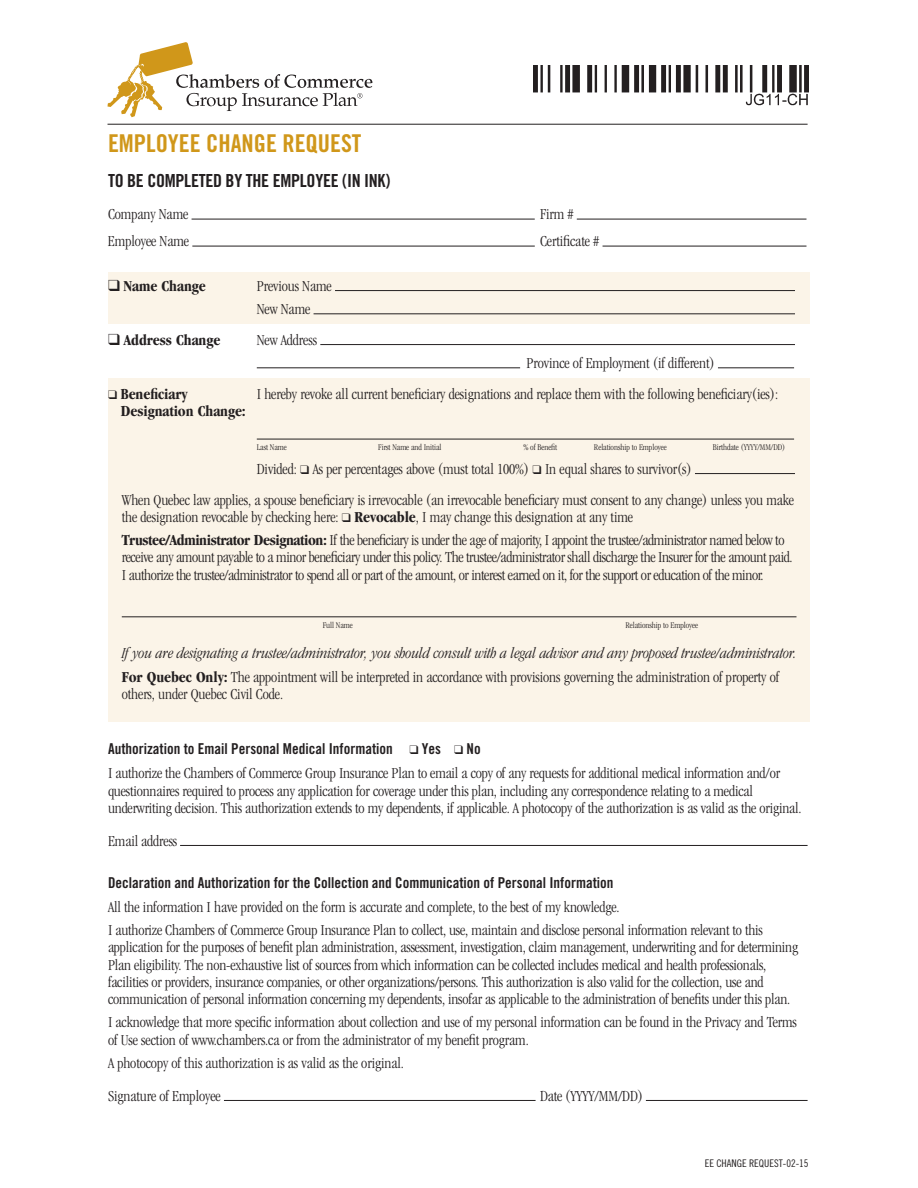
<style>
.page{position:relative;width:918px;height:1188px;background:#fff}
.page>*{position:absolute;margin:0;border:0;box-sizing:border-box;transform-origin:0 0}
.t1{font:24.6px "Trade Gothic Bold Cond Twenty";color:#d0971a}
.Trade_Heads{font:18px "Trade Gothic Bold Cond Twenty";letter-spacing:-.015em;color:#231f20}
.Body_copy{font:300 condensed 15.75px/17.2px "Garamond";letter-spacing:-.01em;color:#231f20}
.Body_copy-2{font:italic 300 condensed 15.75px "Garamond";letter-spacing:-.005em;color:#231f20}
.Body_copy-3{font:700 condensed 15.75px "Garamond";letter-spacing:-.005em;color:#231f20}
.t2{font:15px "Trade Gothic Bold Cond Twenty";color:#231f20}
.t3{font:10.5px "Trade Gothic Cond Eighteen";color:#231f20}
.Body_copy-4{font:300 condensed 9px "Garamond";letter-spacing:-.005em;color:#231f20}
.s1{font-weight:700}
</style>
<div class="page">
<div style="left:108px;top:378px;width:702px;height:343px;background:#fbf4e8"></div>
<div style="left:108px;top:272px;width:702px;height:52px;background:#fbf4e8"></div>
<hr style="left:108px;top:124px;width:700px;height:1px;background:#231f20">
<svg style="left:108px;top:42px;width:264px;height:75px"></svg>
<hr style="left:335px;top:290px;width:460px;height:1px;background:#231f20">
<hr style="left:314px;top:313px;width:481px;height:1px;background:#231f20">
<hr style="left:320px;top:344px;width:475px;height:1px;background:#231f20">
<hr style="left:257px;top:367px;width:263px;height:1px;background:#231f20">
<hr style="left:718px;top:367px;width:76px;height:1px;background:#231f20">
<hr style="left:257px;top:439px;width:537px;height:1px;background:#231f20">
<hr style="left:695px;top:473px;width:100px;height:1px;background:#231f20">
<hr style="left:122px;top:616px;width:674px;height:1px;background:#231f20">
<hr style="left:180px;top:845px;width:628px;height:1px;background:#231f20">
<hr style="left:224px;top:1100px;width:312px;height:1px;background:#231f20">
<hr style="left:646px;top:1100px;width:162px;height:1px;background:#231f20">
<hr style="left:192px;top:219px;width:343px;height:1px;background:#231f20">
<hr style="left:577px;top:219px;width:229px;height:1px;background:#231f20">
<hr style="left:192px;top:246px;width:343px;height:1px;background:#231f20">
<hr style="left:603px;top:246px;width:203px;height:1px;background:#231f20">
<img style="left:534px;top:66px;width:275px;height:40px">
<p class="t1" style="left:108px;top:128px;width:255px">EMPLOYEE CHANGE REQUEST</p>
<p class="Trade_Heads" style="left:108px;top:169px;width:284px">TO BE COMPLETED BY THE EMPLOYEE (IN INK)</p>
<p class="Body_copy" style="left:108px;top:206px;width:82px">Company Name</p>
<p class="Body_copy" style="left:540px;top:206px;width:35px">Firm #</p>
<p class="Body_copy" style="left:108px;top:233px;width:83px">Employee Name</p>
<p class="Body_copy" style="left:540px;top:233px;width:61px">Certificate #</p>
<p class="Body_copy-3" style="left:108px;top:277px;width:99px">❑ Name Change</p>
<p class="Body_copy" style="left:257px;top:277px;width:77px">Previous Name</p>
<p class="Body_copy" style="left:257px;top:301px;width:55px">New Name</p>
<p class="Body_copy-3" style="left:108px;top:331px;width:114px">❑ Address Change</p>
<p class="Body_copy" style="left:257px;top:331px;width:62px">New Address</p>
<p class="Body_copy" style="left:527px;top:355px;width:190px">Province of Employment (if different)</p>
<p class="Body_copy-3" style="left:108px;top:385px;width:81px">❑ Beneficiary</p>
<p class="Body_copy" style="left:257px;top:385px;width:523px">I hereby revoke all current beneficiary designations and replace them with the following beneficiary(ies):</p>
<p class="Body_copy-3" style="left:121px;top:402px;width:126px">Designation Change:</p>
<p class="Body_copy-4" style="left:257px;top:442px;width:32px">Last Name</p>
<p class="Body_copy-4" style="left:378px;top:442px;width:65px">First Name and Initial</p>
<p class="Body_copy-4" style="left:523px;top:442px;width:35px">% of Benefit</p>
<p class="Body_copy-4" style="left:594px;top:442px;width:74px">Relationship to Employee</p>
<p class="Body_copy-4" style="left:713px;top:442px;width:74px">Birthdate (YYYY/MM/DD)</p>
<p class="Body_copy" style="left:257px;top:460px;width:436px">Divided: ❑ As per percentages above (must total 100%) ❑ In equal shares to survivor(s)</p>
<p class="Body_copy" style="left:122px;top:491px;width:674px">When Quebec law applies, a spouse beneficiary is irrevocable (an irrevocable beneficiary must consent to any change) unless you make the designation revocable by checking here: ❑ <span class="s1">Revocable</span>, I may change this designation at any time</p>
<p class="Body_copy" style="left:122px;top:532px;width:672px"><span class="s1">Trustee/Administrator Designation:</span> If the beneficiary is under the age of majority, I appoint the trustee/administrator named below to receive any amount payable to a minor beneficiary under this policy. The trustee/administrator shall discharge the Insurer for the amount paid.<br>I authorize the trustee/administrator to spend all or part of the amount, or interest earned on it, for the support or education of the minor.</p>
<p class="Body_copy-4" style="left:323px;top:620px;width:32px">Full Name</p>
<p class="Body_copy-4" style="left:625px;top:620px;width:74px">Relationship to Employee</p>
<p class="Body_copy-2" style="left:122px;top:645px;width:676px">If you are designating a trustee/administrator, you should consult with a legal advisor and any proposed trustee/administrator.</p>
<p class="Body_copy" style="left:122px;top:668px;width:659px"><span class="s1">For Quebec Only:</span> The appointment will be interpreted in accordance with provisions governing the administration of property of others, under Quebec Civil Code.</p>
<p class="t2" style="left:108px;top:740px;width:374px">Authorization to Email Personal Medical Information ❑ Yes ❑ No</p>
<p class="Body_copy" style="left:108px;top:765px;width:695px">I authorize the Chambers of Commerce Group Insurance Plan to email a copy of any requests for additional medical information and/or questionnaires required to process any application for coverage under this plan, including any correspondence relating to a medical underwriting decision. This authorization extends to my dependents, if applicable. A photocopy of the authorization is as valid as the original.</p>
<p class="Body_copy" style="left:108px;top:832px;width:71px">Email address</p>
<p class="t2" style="left:108px;top:873px;width:507px">Declaration and Authorization for the Collection and Communication of Personal Information</p>
<p class="Body_copy" style="left:108px;top:898px;width:513px">All the information I have provided on the form is accurate and complete, to the best of my knowledge.</p>
<p class="Body_copy" style="left:108px;top:922px;width:692px">I authorize Chambers of Commerce Group Insurance Plan to collect, use, maintain and disclose personal information relevant to this application for the purposes of benefit plan administration, assessment, investigation, claim management, underwriting and for determining Plan eligibility. The non-exhaustive list of sources from which information can be collected includes medical and health professionals, facilities or providers, insurance companies, or other organizations/persons. This authorization is also valid for the collection, use and communication of personal information concerning my dependents, insofar as applicable to the administration of benefits under this plan.</p>
<p class="Body_copy" style="left:108px;top:1014px;width:690px">I acknowledge that more specific information about collection and use of my personal information can be found in the Privacy and Terms of Use section of www.chambers.ca or from the administrator of my benefit program.</p>
<p class="Body_copy" style="left:108px;top:1054px;width:297px">A photocopy of this authorization is as valid as the original.</p>
<p class="Body_copy" style="left:108px;top:1087px;width:114px">Signature of Employee</p>
<p class="Body_copy" style="left:540px;top:1087px;width:105px">Date (YYYY/MM/DD)</p>
<p class="t3" style="left:705px;top:1157px;width:105px">EE CHANGE REQUEST-02-15</p>
</div>
